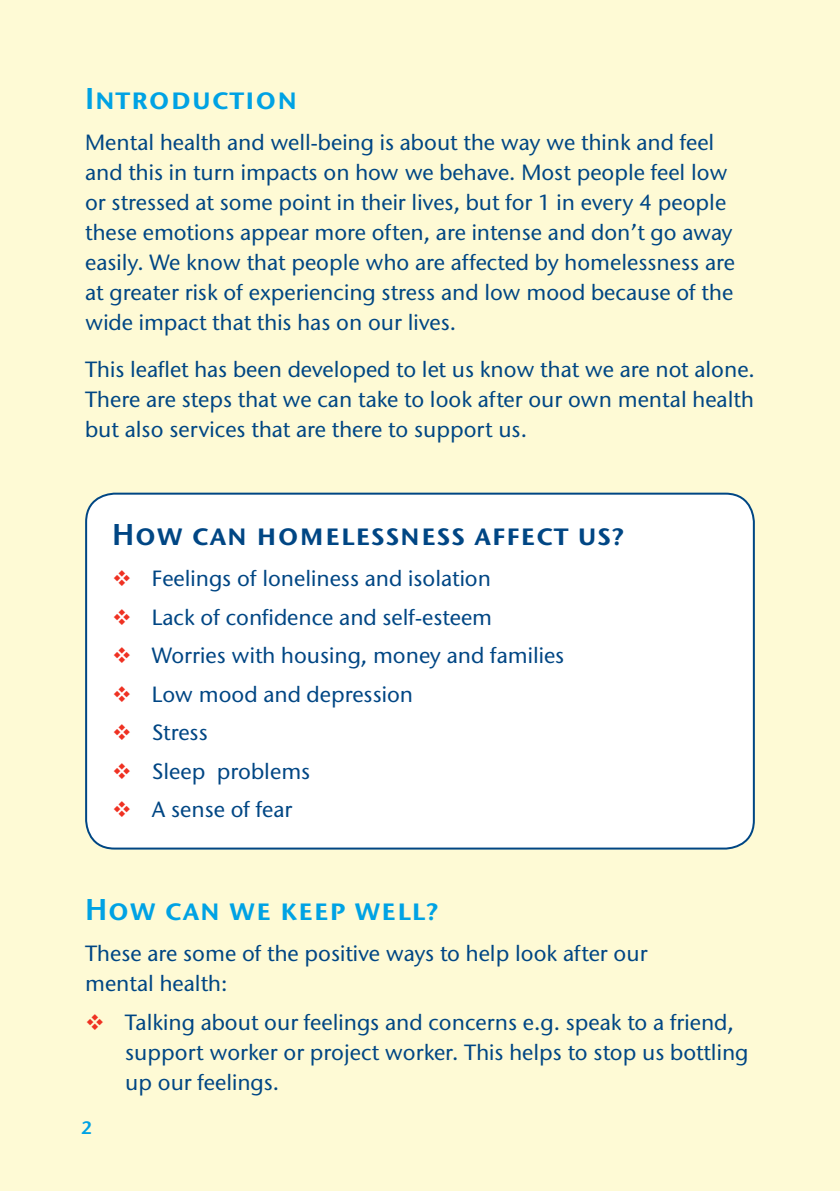
<style>
.page{position:relative;width:840px;height:1191px;background:#fff}
.page>*{position:absolute;margin:0;border:0;box-sizing:border-box;transform-origin:0 0}
.sub_title__canon{font:30px "Stone Sans ITC Semi SC";letter-spacing:.015em;color:#00a2e4}
.sub_title__canon-2{font:30px "Stone Sans ITC Semi SC";letter-spacing:.015em;color:#004684}
.body_copy__canon{font:500 22px/30px "Stone Sans ITC";color:#004684}
.bulleted_body__canon{font:500 22px/30px "Stone Sans ITC";color:#004684}
.t1{font:18px "Stone Sans ITC Semi";color:#00a2e4}
.s1{color:#ef3122}
</style>
<div class="page">
<div style="left:0;top:0;width:839px;height:1191px;background:#fefad5"></div>
<div style="left:86px;top:493px;width:667px;height:355px;background:#fff;border-radius:28px"></div>
<div style="left:85px;top:492px;width:669px;height:357px;border:2px solid #004684;border-radius:28px"></div>
<p class="sub_title__canon" style="left:85px;top:80px;width:214px">Introduction</p>
<p class="body_copy__canon" style="left:85px;top:127px;width:651px">Mental health and well-being is about the way we think and feel and this in turn impacts on how we behave. Most people feel low or stressed at some point in their lives, but for 1 in every 4 people these emotions appear more often, are intense and don’t go away easily. We know that people who are affected by homelessness are at greater risk of experiencing stress and low mood because of the wide impact that this has on our lives.</p>
<p class="body_copy__canon" style="left:85px;top:354px;width:671px;text-align:justify">This leaflet has been developed to let us know that we are not alone.<br>There are steps that we can take to look after our own mental health but also services that are there to support us.</p>
<p class="sub_title__canon-2" style="left:112px;top:515px;width:513px">How can homelessness affect us?</p>
<p class="bulleted_body__canon" style="left:112px;top:563px;width:380px"><span class="s1">❖</span> Feelings of loneliness and isolation</p>
<p class="bulleted_body__canon" style="left:112px;top:602px;width:381px"><span class="s1">❖</span> Lack of confidence and self-esteem</p>
<p class="bulleted_body__canon" style="left:112px;top:640px;width:453px"><span class="s1">❖</span> Worries with housing, money and families</p>
<p class="bulleted_body__canon" style="left:112px;top:679px;width:302px"><span class="s1">❖</span> Low mood and depression</p>
<p class="bulleted_body__canon" style="left:112px;top:717px;width:97px"><span class="s1">❖</span> Stress</p>
<p class="bulleted_body__canon" style="left:112px;top:756px;width:200px"><span class="s1">❖</span> Sleep problems</p>
<p class="bulleted_body__canon" style="left:112px;top:794px;width:182px"><span class="s1">❖</span> A sense of fear</p>
<p class="sub_title__canon" style="left:85px;top:890px;width:355px">How can we keep well?</p>
<p class="body_copy__canon" style="left:85px;top:938px;width:563px">These are some of the positive ways to help look after our mental health:</p>
<p class="bulleted_body__canon" style="left:125px;top:1006px;width:624px;text-indent:-40px"><span class="s1">❖</span> Talking about our feelings and concerns e.g. speak to a friend, support worker or project worker. This helps to stop us bottling up our feelings.</p>
<p class="t1" style="left:81px;top:1116px;width:12px">2</p>
</div>
